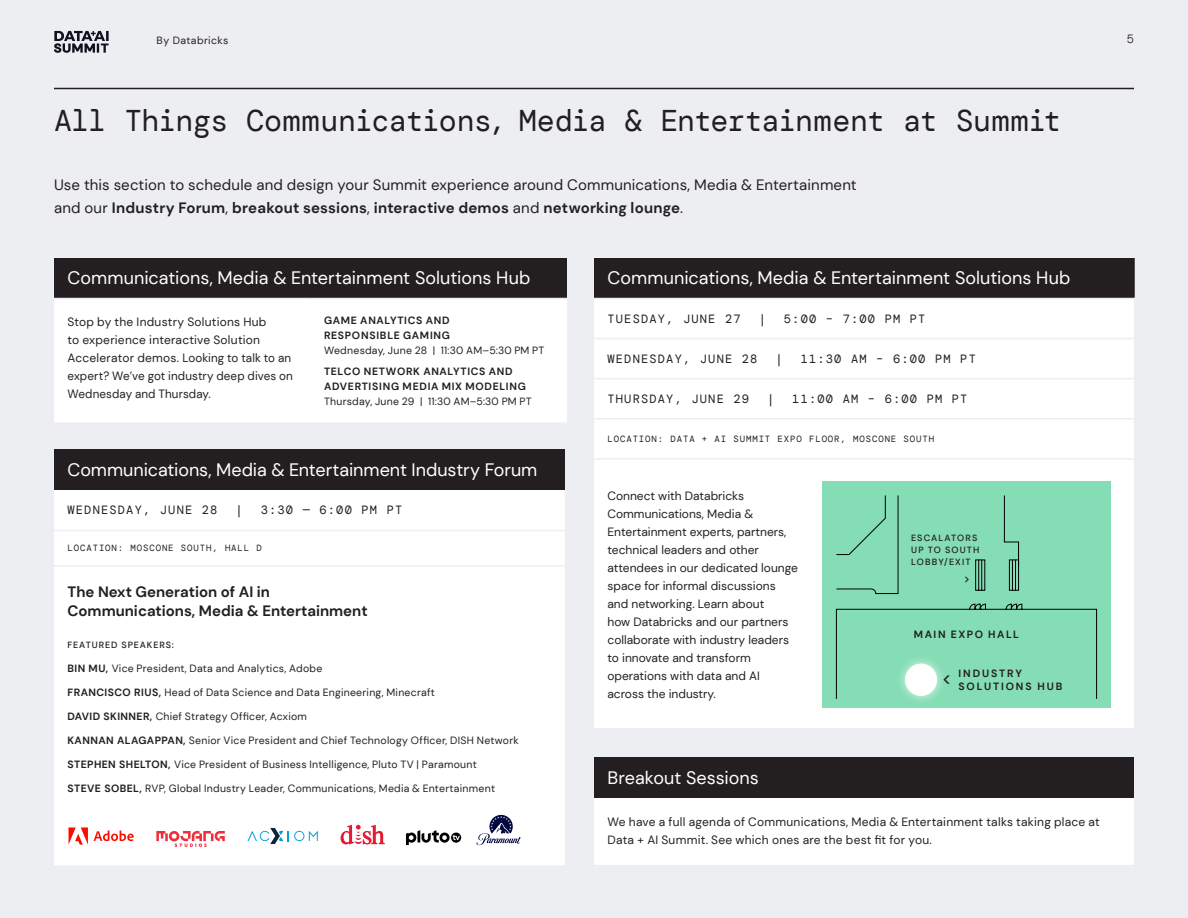
<style>
.page{position:relative;width:1188px;height:918px;background:#edeef1}
.page>*{position:absolute;margin:0;border:0;box-sizing:border-box;transform-origin:0 0}
.Mono_Headline_-_20{font:30px "DM Mono";letter-spacing:-.03em;color:#231f20}
.Event_Category_Heade{font:18px "DM Sans";color:#fff}
.t1{font:500 15.3px "DM Mono";color:#231f20}
.Standard_P_-_10{font:15px/22.5px "DM Sans";letter-spacing:.01em;color:#231f20}
.Session_Subheader{font:700 15px/19.5px "DM Sans";color:#231f20}
.Small_P_-_8{font:12px/18px "DM Sans";color:#231f20}
.Session_Subheader-2{font:12px/18px "DM Sans";letter-spacing:.015em;color:#231f20}
.Mono_CAPS_-_12{font:12px "DM Mono";letter-spacing:.1em;color:#231f20}
.Small_P_-_8-2{font:12px/18px "DM Sans";letter-spacing:.02em;color:#231f20}
.t2{font:300 12px "DM Mono";color:#231f20}
.Small_P_-_8-3{font:10.5px "DM Sans";letter-spacing:.025em;color:#231f20}
.Session_Subheader-3{font:700 10.5px/15px "DM Sans";letter-spacing:.07em;color:#231f20}
.Session_Subheader-4{font:700 10.5px/13.5px "DM Sans";letter-spacing:.18em;color:#231f20}
.Session_Subheader-5{font:700 10.5px "DM Sans";letter-spacing:.145em;color:#231f20}
.Speaker_Title__Compa{font:9px "DM Mono";letter-spacing:.1em;color:#231f20}
.Small_P_-_8-4{font:500 9px/12px "DM Sans";letter-spacing:.125em;color:#231f20}
.Small_P_-_8-5{font:500 9px "DM Sans";letter-spacing:.105em;color:#231f20}
.s1{font-weight:700}
.s2{font-weight:400}
</style>
<div class="page">
<hr style="left:54px;top:88px;width:1080px;height:1px;background:#231f20">
<div style="left:54px;top:258px;width:513px;height:40px;background:#231f20"></div>
<div style="left:54px;top:299px;width:513px;height:123px;background:#fff"></div>
<div style="left:594px;top:758px;width:540px;height:40px;background:#231f20"></div>
<div style="left:594px;top:798px;width:540px;height:68px;background:#fff"></div>
<hr style="left:594px;top:865px;width:540px;height:1px;background:#edeef1">
<div style="left:54px;top:450px;width:511px;height:40px;background:#231f20"></div>
<div style="left:54px;top:490px;width:511px;height:375px;background:#fff"></div>
<hr style="left:54px;top:530px;width:269px;height:1px;background:#edeef1">
<hr style="left:323px;top:530px;width:242px;height:1px;background:#edeef1">
<hr style="left:54px;top:565px;width:269px;height:2px;background:#edeef1">
<hr style="left:323px;top:565px;width:242px;height:2px;background:#edeef1">
<div style="left:594px;top:258px;width:540px;height:40px;background:#231f20"></div>
<div style="left:594px;top:299px;width:540px;height:429px;background:#fff"></div>
<hr style="left:1133px;top:258px;width:2px;height:40px;background:#231f20">
<hr style="left:594px;top:458px;width:540px;height:2px;background:#edeef1">
<hr style="left:594px;top:338px;width:540px;height:1px;background:#edeef1">
<hr style="left:594px;top:378px;width:540px;height:1px;background:#edeef1">
<hr style="left:594px;top:418px;width:540px;height:2px;background:#edeef1">
<svg style="left:247px;top:828px;width:71px;height:16px"></svg>
<svg style="left:69px;top:827px;width:19px;height:18px"></svg>
<svg style="left:94px;top:831px;width:40px;height:10px"></svg>
<svg style="left:156px;top:831px;width:69px;height:16px"></svg>
<svg style="left:341px;top:825px;width:44px;height:19px"></svg>
<div style="left:822px;top:481px;width:289px;height:227px;background:#85ddb5"></div>
<svg style="left:836px;top:495px;width:261px;height:204px"></svg>
<div style="left:895px;top:654px;width:52px;height:52px;background:#fff;opacity:.75"></div>
<div style="left:905px;top:664px;width:32px;height:32px;background:#fff;border-radius:50%"></div>
<svg style="left:974px;top:604px;width:7px;height:6px"></svg>
<svg style="left:476px;top:815px;width:45px;height:30px"></svg>
<svg style="left:406px;top:830px;width:55px;height:15px"></svg>
<svg style="left:54px;top:31px;width:55px;height:22px"></svg>
<svg style="left:965px;top:577px;width:4px;height:5px"></svg>
<p class="Small_P_-_8-3" style="left:157px;top:34px;width:73px">By Databricks</p>
<p class="t2" style="left:1127px;top:31px;width:9px">5</p>
<p class="Mono_Headline_-_20" style="left:54px;top:102px;width:1009px">All Things Communications, Media &amp; Entertainment at Summit</p>
<p class="Standard_P_-_10" style="left:54px;top:174px;width:804px">Use this section to schedule and design your Summit experience around Communications, Media &amp; Entertainment and our <span class="s1">Industry Forum</span>, <span class="s1">breakout sessions</span>, <span class="s1">interactive demos</span> and <span class="s1">networking lounge</span>.</p>
<p class="Event_Category_Heade" style="left:68px;top:267px;width:464px">Communications, Media &amp; Entertainment Solutions Hub</p>
<p class="Session_Subheader-2" style="left:68px;top:312px;width:227px">Stop by the Industry Solutions Hub<br>to experience interactive Solution Accelerator demos. Looking to talk to an expert? We’ve got industry deep dives on Wednesday and Thursday.</p>
<p class="Session_Subheader-3" style="left:324px;top:312px;width:222px">GAME ANALYTICS AND<br>RESPONSIBLE GAMING<br><span class="s2">Wednesday, June 28 | 11:30 AM–5:30 PM PT</span></p>
<p class="Session_Subheader-3" style="left:324px;top:364px;width:209px">TELCO NETWORK ANALYTICS AND<br>ADVERTISING MEDIA MIX MODELING<br><span class="s2">Thursday, June 29 | 11:30 AM–5:30 PM PT</span></p>
<p class="Event_Category_Heade" style="left:68px;top:459px;width:471px">Communications, Media &amp; Entertainment Industry Forum</p>
<p class="Mono_CAPS_-_12" style="left:68px;top:502px;width:152px">WEDNESDAY, JUNE 28</p>
<p class="Mono_CAPS_-_12" style="left:236px;top:502px;width:9px">|</p>
<p class="Mono_CAPS_-_12" style="left:261px;top:502px;width:143px">3:30 — 6:00 PM PT</p>
<p class="Speaker_Title__Compa" style="left:68px;top:543px;width:196px">LOCATION: MOSCONE SOUTH, HALL D</p>
<p class="Session_Subheader" style="left:68px;top:582px;width:302px">The Next Generation of AI in<br>Communications, Media &amp; Entertainment</p>
<p class="Small_P_-_8-5" style="left:68px;top:640px;width:108px">FEATURED SPEAKERS:</p>
<p class="Small_P_-_8-3" style="left:68px;top:662px;width:256px"><span class="s1">BIN MU,</span> Vice President, Data and Analytics, Adobe</p>
<p class="Small_P_-_8-3" style="left:68px;top:686px;width:369px"><span class="s1">FRANCISCO RIUS,</span> Head of Data Science and Data Engineering, Minecraft</p>
<p class="Small_P_-_8-3" style="left:68px;top:710px;width:241px"><span class="s1">DAVID SKINNER,</span> Chief Strategy Officer, Acxiom</p>
<p class="Small_P_-_8-3" style="left:68px;top:734px;width:453px"><span class="s1">KANNAN ALAGAPPAN,</span> Senior Vice President and Chief Technology Officer, DISH Network</p>
<p class="Small_P_-_8-3" style="left:68px;top:758px;width:411px"><span class="s1">STEPHEN SHELTON,</span> Vice President of Business Intelligence, Pluto TV | Paramount</p>
<p class="Small_P_-_8-3" style="left:68px;top:782px;width:429px"><span class="s1">STEVE SOBEL,</span> RVP, Global Industry Leader, Communications, Media &amp; Entertainment</p>
<p class="Event_Category_Heade" style="left:608px;top:267px;width:464px">Communications, Media &amp; Entertainment Solutions Hub</p>
<p class="Mono_CAPS_-_12" style="left:607px;top:311px;width:135px">TUESDAY, JUNE 27</p>
<p class="Mono_CAPS_-_12" style="left:759px;top:311px;width:9px">|</p>
<p class="Mono_CAPS_-_12" style="left:784px;top:311px;width:143px">5:00 – 7:00 PM PT</p>
<p class="Mono_CAPS_-_12" style="left:607px;top:351px;width:152px">WEDNESDAY, JUNE 28</p>
<p class="Mono_CAPS_-_12" style="left:775px;top:351px;width:9px">|</p>
<p class="Mono_CAPS_-_12" style="left:801px;top:351px;width:177px">11:30 AM – 6:00 PM PT</p>
<p class="Mono_CAPS_-_12" style="left:607px;top:391px;width:143px">THURSDAY, JUNE 29</p>
<p class="Mono_CAPS_-_12" style="left:767px;top:391px;width:9px">|</p>
<p class="Mono_CAPS_-_12" style="left:792px;top:391px;width:177px">11:00 AM – 6:00 PM PT</p>
<p class="Speaker_Title__Compa" style="left:607px;top:433px;width:328px">LOCATION: DATA + AI SUMMIT EXPO FLOOR, MOSCONE SOUTH</p>
<p class="Small_P_-_8" style="left:607px;top:487px;width:192px">Connect with Databricks<br>Communications, Media &amp;<br>Entertainment experts, partners, technical leaders and other attendees in our dedicated lounge space for informal discussions and networking. Learn about<br>how Databricks and our partners collaborate with industry leaders to innovate and transform operations with data and AI across the industry.</p>
<p class="Small_P_-_8-4" style="left:911px;top:532px;width:70px">ESCALATORS<br>UP TO SOUTH<br>LOBBY/EXIT</p>
<p class="Session_Subheader-5" style="left:914px;top:628px;width:107px">MAIN EXPO HALL</p>
<p class="t1" style="left:942px;top:670px;width:11px">&lt;</p>
<p class="Session_Subheader-4" style="left:959px;top:667px;width:105px">INDUSTRY<br>SOLUTIONS HUB</p>
<p class="Event_Category_Heade" style="left:608px;top:767px;width:153px">Breakout Sessions</p>
<p class="Small_P_-_8-2" style="left:608px;top:812px;width:494px">We have a full agenda of Communications, Media &amp; Entertainment talks taking place at<br>Data + AI Summit. See which ones are the best fit for you.</p>
</div>
